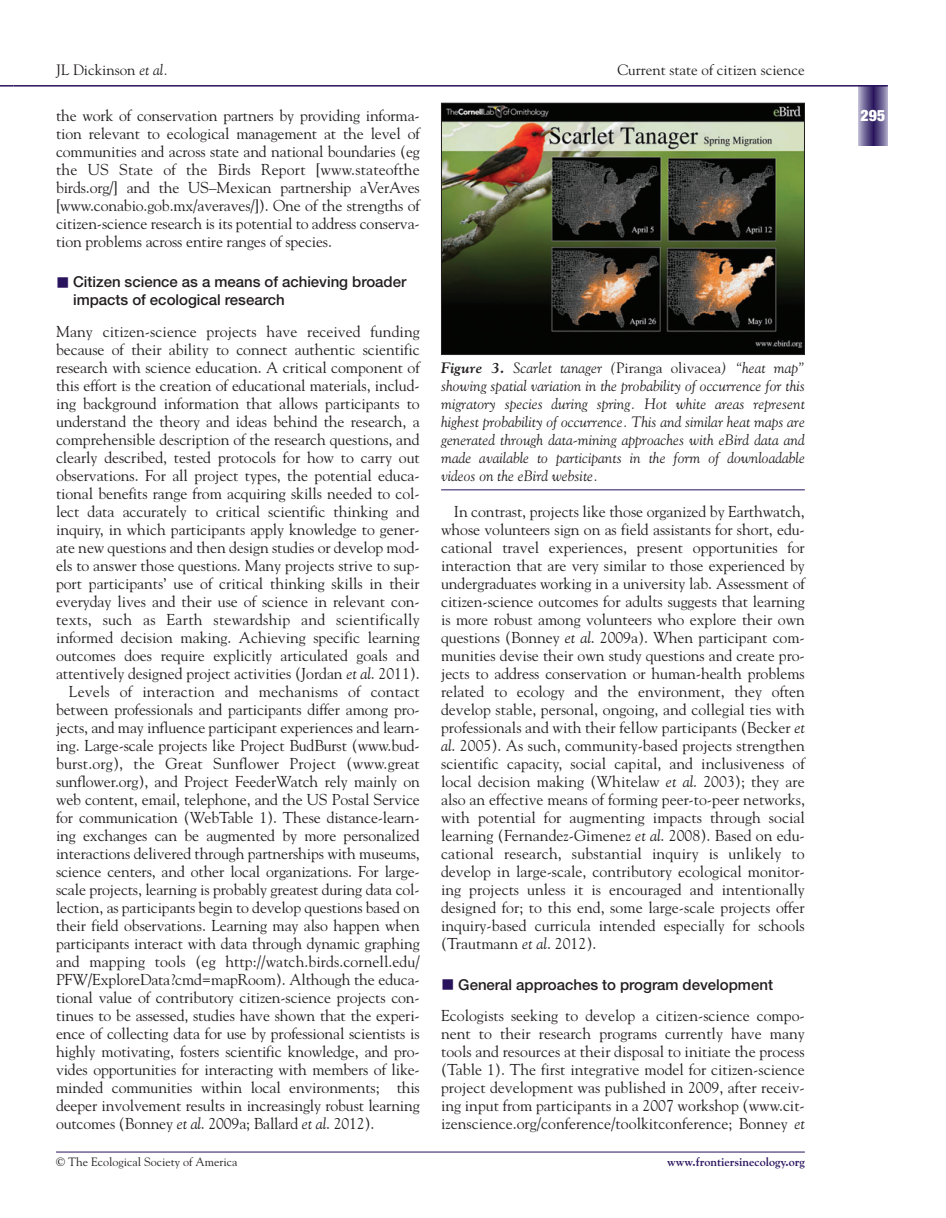
<style>
.page{position:relative;width:946px;height:1218px;background:#fff}
.page>*{position:absolute;margin:0;border:0;box-sizing:border-box;transform-origin:0 0}
.t1{font:15.75px/18px "Goudy";letter-spacing:-.005em;color:#231f20;text-align:justify}
.t2{font:15.75px "Goudy";letter-spacing:.015em;color:#231f20}
.t3{font:900 condensed 15.75px "Helvetica Neue";color:#fff}
.t4{font:italic 15px/18px "Goudy";letter-spacing:.005em;color:#231f20;text-align:justify}
.t5{font:500 15px/18px "Helvetica Neue";color:#231f20}
.t6{font:15px "Goudy";color:#231f20}
.t7{font:12px "Goudy";color:#231f20}
.t8{font:700 12px "Goudy";color:#29135d}
.s1{font-style:italic}
.s2{color:#29135d}
.s3{font-weight:700}
.s4{font-style:normal}
</style>
<div class="page">
<svg style="left:0;top:85px;width:14px;height:2px"></svg>
<svg style="left:858px;top:87px;width:29px;height:58px;background:#695e90"></svg>
<hr style="left:14px;top:85px;width:873px;height:2px;background:#29135d">
<hr style="left:56px;top:1151px;width:748px;height:1px;background:#29135d">
<img style="left:443px;top:105px;width:359px;height:248px">
<div style="left:441px;top:103px;width:363px;height:252px;border:1px solid #231f20"></div>
<hr style="left:441px;top:489px;width:363px;height:1px;background:#29135d">
<p class="t6" style="left:56px;top:64px;width:114px">JL Dickinson <span class="s1">et al.</span></p>
<p class="t6" style="left:617px;top:64px;width:189px">Current state of citizen science</p>
<p class="t1" style="left:56px;top:108px;width:365px">the work of conservation partners by providing informa&shy;tion relevant to ecological management at the level of communities and across state and national boundaries (eg the US State of the Birds Report [www.stateofthe birds.org/] and the US–Mexican partnership aVerAves [www.conabio.gob.mx/averaves/]). One of the strengths of citizen-science research is its potential to address conserva&shy;tion problems across entire ranges of species.</p>
<p class="t5" style="left:73px;top:274px;width:335px;text-indent:-17px"><span class="s2">■</span> Citizen science as a means of achieving broader impacts of ecological research</p>
<p class="t1" style="left:56px;top:324px;width:365px">Many citizen-science projects have received funding</p>
<p class="t1" style="left:56px;top:342px;width:365px">because of their ability to connect authentic scientific</p>
<p class="t1" style="left:56px;top:360px;width:365px">research with science education. A critical component of</p>
<p class="t1" style="left:56px;top:378px;width:365px">this effort is the creation of educational materials, includ-</p>
<p class="t1" style="left:56px;top:396px;width:365px">ing background information that allows participants to</p>
<p class="t1" style="left:56px;top:414px;width:365px">understand the theory and ideas behind the research, a</p>
<p class="t1" style="left:56px;top:432px;width:365px">comprehensible description of the research questions, and</p>
<p class="t1" style="left:56px;top:450px;width:365px">clearly described, tested protocols for how to carry out</p>
<p class="t1" style="left:56px;top:468px;width:365px">observations. For all project types, the potential educa-</p>
<p class="t1" style="left:56px;top:486px;width:365px">tional benefits range from acquiring skills needed to col-</p>
<p class="t1" style="left:56px;top:504px;width:365px">lect data accurately to critical scientific thinking and</p>
<p class="t1" style="left:56px;top:522px;width:365px">inquiry, in which participants apply knowledge to gener-</p>
<p class="t1" style="left:56px;top:540px;width:365px">ate new questions and then design studies or develop mod-</p>
<p class="t1" style="left:56px;top:558px;width:365px">els to answer those questions. Many projects strive to sup-</p>
<p class="t1" style="left:56px;top:576px;width:365px">port participants’ use of critical thinking skills in their</p>
<p class="t1" style="left:56px;top:594px;width:365px">everyday lives and their use of science in relevant con-</p>
<p class="t2" style="left:56px;top:613px;width:365px">texts, such as Earth stewardship and scientifically</p>
<p class="t1" style="left:56px;top:630px;width:365px">informed decision making. Achieving specific learning</p>
<p class="t1" style="left:56px;top:648px;width:365px">outcomes does require explicitly articulated goals and</p>
<p class="t1" style="left:56px;top:666px;width:365px">attentively designed project activities (Jordan <span class="s1">et al</span>. 2011).</p>
<p class="t1" style="left:69px;top:684px;width:352px">Levels of interaction and mechanisms of contact</p>
<p class="t1" style="left:56px;top:702px;width:365px">between professionals and participants differ among pro-</p>
<p class="t1" style="left:56px;top:720px;width:365px">jects, and may influence participant experiences and learn-</p>
<p class="t1" style="left:56px;top:738px;width:365px">ing. Large-scale projects like Project BudBurst (www.bud-</p>
<p class="t1" style="left:56px;top:756px;width:365px">burst.org), the Great Sunflower Project (www.great</p>
<p class="t1" style="left:56px;top:774px;width:365px">sunflower.org), and Project FeederWatch rely mainly on</p>
<p class="t1" style="left:56px;top:792px;width:365px">web content, email, telephone, and the US Postal Service</p>
<p class="t1" style="left:56px;top:810px;width:365px">for communication (WebTable 1). These distance-learn-</p>
<p class="t1" style="left:56px;top:828px;width:365px">ing exchanges can be augmented by more personalized</p>
<p class="t1" style="left:56px;top:846px;width:365px">interactions delivered through partnerships with museums,</p>
<p class="t1" style="left:56px;top:864px;width:365px">science centers, and other local organizations. For large-</p>
<p class="t1" style="left:56px;top:882px;width:365px">scale projects, learning is probably greatest during data col-</p>
<p class="t1" style="left:56px;top:900px;width:365px">lection, as participants begin to develop questions based on</p>
<p class="t1" style="left:56px;top:918px;width:365px">their field observations. Learning may also happen when</p>
<p class="t1" style="left:56px;top:936px;width:365px">participants interact with data through dynamic graphing</p>
<p class="t1" style="left:56px;top:954px;width:365px">and mapping tools (eg http://watch.birds.cornell.edu/</p>
<p class="t1" style="left:56px;top:972px;width:365px">PFW/ExploreData?cmd=mapRoom). Although the educa-</p>
<p class="t1" style="left:56px;top:990px;width:365px">tional value of contributory citizen-science projects con-</p>
<p class="t1" style="left:56px;top:1008px;width:365px">tinues to be assessed, studies have shown that the experi-</p>
<p class="t1" style="left:56px;top:1026px;width:365px">ence of collecting data for use by professional scientists is</p>
<p class="t1" style="left:56px;top:1044px;width:365px">highly motivating, fosters scientific knowledge, and pro-</p>
<p class="t1" style="left:56px;top:1062px;width:365px">vides opportunities for interacting with members of like-</p>
<p class="t1" style="left:56px;top:1080px;width:365px">minded communities within local environments; this</p>
<p class="t1" style="left:56px;top:1098px;width:365px">deeper involvement results in increasingly robust learning</p>
<p class="t1" style="left:56px;top:1116px;width:320px">outcomes (Bonney <span class="s1">et al</span>. 2009a; Ballard <span class="s1">et al</span>. 2012).</p>
<p class="t4" style="left:441px;top:360px;width:365px"><span class="s3">Figure 3.</span> Scarlet tanager (<span class="s4">Piranga olivacea</span>) “heat map” showing spatial variation in the probability of occurrence for this migratory species during spring. Hot white areas represent highest probability of occurrence. This and similar heat maps are generated through data-mining approaches with eBird data and made available to participants in the form of downloadable videos on the eBird website.</p>
<p class="t1" style="left:441px;top:504px;width:365px;text-indent:13px">In contrast, projects like those organized by Earthwatch, whose volunteers sign on as field assistants for short, edu&shy;cational travel experiences, present opportunities for interaction that are very similar to those experienced by undergraduates working in a university lab. Assessment of citizen-science outcomes for adults suggests that learning is more robust among volunteers who explore their own questions (Bonney <span class="s1">et al</span>. 2009a). When participant com&shy;munities devise their own study questions and create pro&shy;jects to address conservation or human-health problems related to ecology and the environment, they often develop stable, personal, ongoing, and collegial ties with professionals and with their fellow participants (Becker <span class="s1">et al</span>. 2005). As such, community-based projects strengthen scientific capacity, social capital, and inclusiveness of local decision making (Whitelaw <span class="s1">et al</span>. 2003); they are also an effective means of forming peer-to-peer networks, with potential for augmenting impacts through social learning (Fernandez-Gimenez <span class="s1">et al</span>. 2008). Based on edu&shy;cational research, substantial inquiry is unlikely to develop in large-scale, contributory ecological monitor&shy;ing projects unless it is encouraged and intentionally designed for; to this end, some large-scale projects offer inquiry-based curricula intended especially for schools (Trautmann <span class="s1">et al</span>. 2012).</p>
<p class="t5" style="left:441px;top:976px;width:333px"><span class="s2">■</span> General approaches to program development</p>
<p class="t1" style="left:441px;top:1008px;width:365px">Ecologists seeking to develop a citizen-science compo&shy;nent to their research programs currently have many tools and resources at their disposal to initiate the process (Table 1). The first integrative model for citizen-science project development was published in 2009, after receiv&shy;ing input from participants in a 2007 workshop (www.cit&shy;izenscience.org/conference/toolkitconference; Bonney <span class="s1">et</span></p>
<p class="t7" style="left:56px;top:1157px;width:183px">© The Ecological Society of America</p>
<p class="t8" style="left:667px;top:1157px;width:139px">www.frontiersinecology.org</p>
<p class="t3" style="left:860px;top:110px;width:26px">295</p>
</div>
